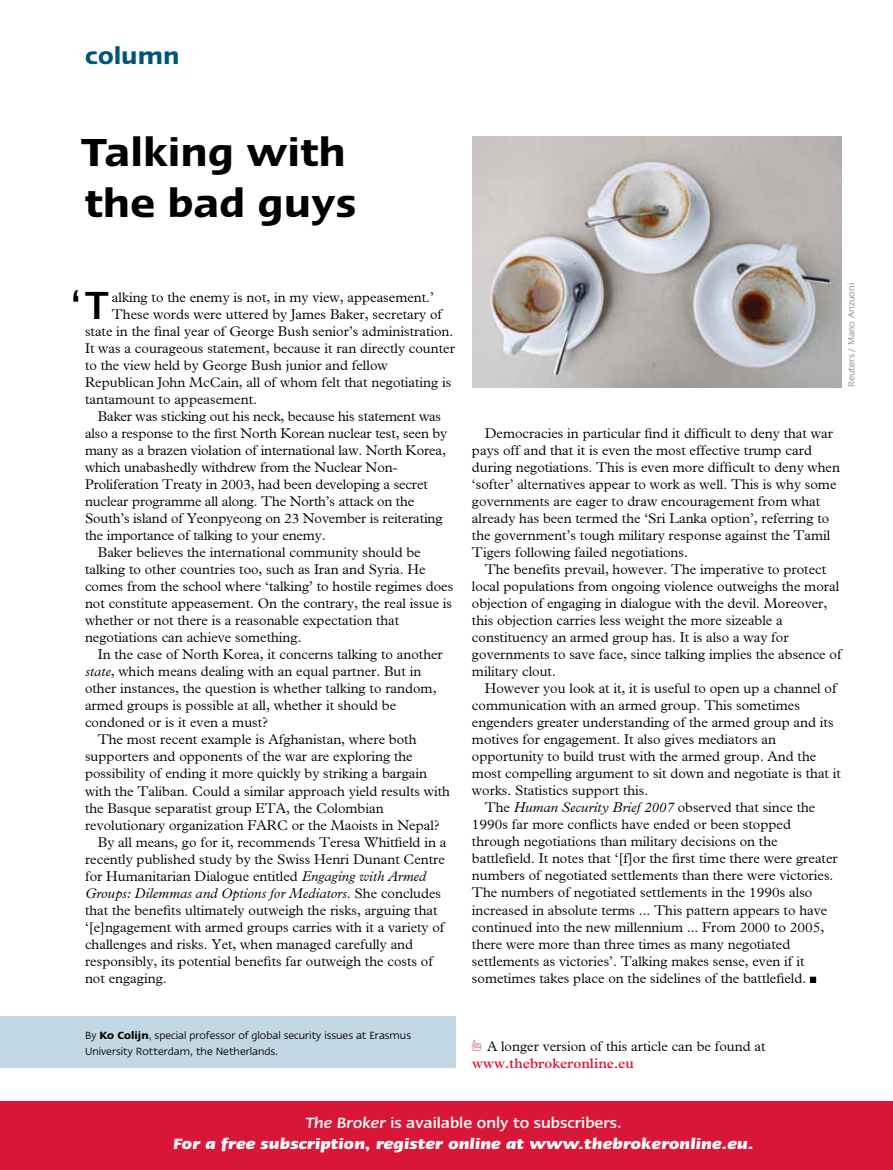
<style>
.page{position:relative;width:893px;height:1170px;background:#fff}
.page>*{position:absolute;margin:0;border:0;box-sizing:border-box;transform-origin:0 0}
.t1{font:600 45px/51px "Linotype Ergo";color:#000}
.t2{font:500 43.35px "Linotype Ergo";color:#000}
.t3{font:600 27px "Linotype Ergo";color:#00547a}
.t4{font:italic 700 17.1px/20.5px "Linotype Ergo";color:#fff;text-align:center}
.t5{font:300 14.1px/17px "Plantin";color:#000}
.t6{font:italic 300 14.1px "Plantin";color:#000}
.t7{font:12px/16.5px "Linotype Ergo";color:#000}
.t8{font:10.5px "Linotype Ergo";color:#87888a}
.s1{font-size:45.15px}
.s2{font-style:italic}
.s3{font-style:normal}
.s4{font-weight:600}
.s5{font-family:"All My Hands";font-weight:400;font-size:13.5px;color:#da1638}
.s6{font-weight:600;color:#da1638}
.s7{font-weight:500}
.s8{font-weight:500;font-style:normal}
</style>
<div class="page">
<div style="left:0;top:1101px;width:893px;height:68px;background:#da1638"></div>
<svg style="left:810px;top:976px;width:6px;height:6px"></svg>
<img style="left:472px;top:136px;width:370px;height:251px">
<div style="left:0;top:1016px;width:455px;height:51px;background:#c2d9e5"></div>
<h3 class="t3" style="left:85px;top:41px;width:96px">column</h3>
<h1 class="t1" style="left:81px;top:126px;width:277px">Talking with the bad guys</h1>
<h2 class="t2" style="left:70px;top:283px;width:40px">‘<span class="s1">T</span></h2>
<p class="t5" style="left:112px;top:289px;width:323px">alking to the enemy is not, in my view, appeasement.’</p>
<p class="t5" style="left:112px;top:306px;width:332px">These words were uttered by James Baker, secretary of</p>
<p class="t5" style="left:85px;top:323px;width:370px">state in the final year of George Bush senior’s administration.</p>
<p class="t5" style="left:85px;top:340px;width:371px">It was a courageous statement, because it ran directly counter</p>
<p class="t5" style="left:85px;top:357px;width:304px">to the view held by George Bush junior and fellow</p>
<p class="t5" style="left:85px;top:374px;width:368px">Republican John McCain, all of whom felt that negotiating is</p>
<p class="t5" style="left:85px;top:391px;width:173px">tantamount to appeasement.</p>
<p class="t5" style="left:98px;top:408px;width:345px">Baker was sticking out his neck, because his statement was</p>
<p class="t5" style="left:85px;top:425px;width:364px">also a response to the first North Korean nuclear test, seen by</p>
<p class="t5" style="left:85px;top:442px;width:362px">many as a brazen violation of international law. North Korea,</p>
<p class="t5" style="left:85px;top:459px;width:314px">which unabashedly withdrew from the Nuclear Non-</p>
<p class="t5" style="left:85px;top:476px;width:344px">Proliferation Treaty in 2003, had been developing a secret</p>
<p class="t5" style="left:85px;top:493px;width:331px">nuclear programme all along. The North’s attack on the</p>
<p class="t5" style="left:85px;top:510px;width:359px">South’s island of Yeonpyeong on 23 November is reiterating</p>
<p class="t5" style="left:85px;top:527px;width:242px">the importance of talking to your enemy.</p>
<p class="t5" style="left:98px;top:544px;width:324px">Baker believes the international community should be</p>
<p class="t5" style="left:85px;top:561px;width:342px">talking to other countries too, such as Iran and Syria. He</p>
<p class="t5" style="left:85px;top:578px;width:370px">comes from the school where ‘talking’ to hostile regimes does</p>
<p class="t5" style="left:85px;top:595px;width:369px">not constitute appeasement. On the contrary, the real issue is</p>
<p class="t5" style="left:85px;top:612px;width:316px">whether or not there is a reasonable expectation that</p>
<p class="t5" style="left:85px;top:629px;width:218px">negotiations can achieve something.</p>
<p class="t5" style="left:98px;top:646px;width:347px">In the case of North Korea, it concerns talking to another</p>
<p class="t5" style="left:85px;top:663px;width:338px"><span class="s2">state</span>, which means dealing with an equal partner. But in</p>
<p class="t5" style="left:85px;top:680px;width:353px">other instances, the question is whether talking to random,</p>
<p class="t5" style="left:85px;top:697px;width:313px">armed groups is possible at all, whether it should be</p>
<p class="t5" style="left:85px;top:714px;width:185px">condoned or is it even a must?</p>
<p class="t5" style="left:98px;top:731px;width:320px">The most recent example is Afghanistan, where both</p>
<p class="t5" style="left:85px;top:748px;width:329px">supporters and opponents of the war are exploring the</p>
<p class="t5" style="left:85px;top:765px;width:344px">possibility of ending it more quickly by striking a bargain</p>
<p class="t5" style="left:85px;top:782px;width:366px">with the Taliban. Could a similar approach yield results with</p>
<p class="t5" style="left:85px;top:799px;width:300px">the Basque separatist group ETA, the Colombian</p>
<p class="t5" style="left:85px;top:816px;width:356px">revolutionary organization FARC or the Maoists in Nepal?</p>
<p class="t5" style="left:98px;top:833px;width:350px">By all means, go for it, recommends Teresa Whitfield in a</p>
<p class="t5" style="left:85px;top:850px;width:361px">recently published study by the Swiss Henri Dunant Centre</p>
<p class="t5" style="left:85px;top:867px;width:343px">for Humanitarian Dialogue entitled <span class="s2">Engaging with Armed</span></p>
<p class="t6" style="left:85px;top:884px;width:358px">Groups: Dilemmas and Options for Mediators<span class="s3">. She concludes</span></p>
<p class="t5" style="left:85px;top:901px;width:354px">that the benefits ultimately outweigh the risks, arguing that</p>
<p class="t5" style="left:85px;top:918px;width:361px">‘[e]ngagement with armed groups carries with it a variety of</p>
<p class="t5" style="left:85px;top:935px;width:330px">challenges and risks. Yet, when managed carefully and</p>
<p class="t5" style="left:85px;top:952px;width:350px">responsibly, its potential benefits far outweigh the costs of</p>
<p class="t5" style="left:85px;top:969px;width:83px">not engaging.</p>
<p class="t8" style="left:846px;top:387px;width:105px;rotate:-90deg">Reuters / Mario Anzuoni</p>
<p class="t5" style="left:472px;top:425px;width:369px;text-indent:13px">Democracies in particular find it difficult to deny that war pays off and that it is even the most effective trump card during negotiations. This is even more difficult to deny when ‘softer’ alternatives appear to work as well. This is why some governments are eager to draw encouragement from what already has been termed the ‘Sri Lanka option’, referring to the government’s tough military response against the Tamil Tigers following failed negotiations.</p>
<p class="t5" style="left:472px;top:561px;width:371px;text-indent:13px">The benefits prevail, however. The imperative to protect local populations from ongoing violence outweighs the moral objection of engaging in dialogue with the devil. Moreover, this objection carries less weight the more sizeable a constituency an armed group has. It is also a way for governments to save face, since talking implies the absence of military clout.</p>
<p class="t5" style="left:485px;top:680px;width:353px">However you look at it, it is useful to open up a channel of</p>
<p class="t5" style="left:472px;top:697px;width:329px">communication with an armed group. This sometimes</p>
<p class="t5" style="left:472px;top:714px;width:363px">engenders greater understanding of the armed group and its</p>
<p class="t5" style="left:472px;top:731px;width:305px">motives for engagement. It also gives mediators an</p>
<p class="t5" style="left:472px;top:748px;width:346px">opportunity to build trust with the armed group. And the</p>
<p class="t5" style="left:472px;top:765px;width:370px">most compelling argument to sit down and negotiate is that it</p>
<p class="t5" style="left:472px;top:782px;width:178px">works. Statistics support this.</p>
<p class="t5" style="left:485px;top:799px;width:332px">The <span class="s2">Human Security Brief 2007</span> observed that since the</p>
<p class="t5" style="left:472px;top:816px;width:320px">1990s far more conflicts have ended or been stopped</p>
<p class="t5" style="left:472px;top:833px;width:307px">through negotiations than military decisions on the</p>
<p class="t5" style="left:472px;top:850px;width:367px">battlefield. It notes that ‘[f]or the first time there were greater</p>
<p class="t5" style="left:472px;top:867px;width:363px">numbers of negotiated settlements than there were victories.</p>
<p class="t5" style="left:472px;top:884px;width:342px">The numbers of negotiated settlements in the 1990s also</p>
<p class="t5" style="left:472px;top:901px;width:357px">increased in absolute terms ... This pattern appears to have</p>
<p class="t5" style="left:472px;top:918px;width:354px">continued into the new millennium ... From 2000 to 2005,</p>
<p class="t5" style="left:472px;top:935px;width:320px">there were more than three times as many negotiated</p>
<p class="t5" style="left:472px;top:952px;width:334px">settlements as victories’. Talking makes sense, even if it</p>
<p class="t5" style="left:472px;top:969px;width:336px">sometimes takes place on the sidelines of the battlefield.</p>
<p class="t7" style="left:85px;top:1026px;width:328px">By <span class="s4">Ko Colijn</span>, special professor of global security issues at Erasmus<br>University Rotterdam, the Netherlands.</p>
<p class="t5" style="left:472px;top:1037px;width:295px"><span class="s5">1</span> A longer version of this article can be found at <span class="s6">www.thebrokeronline.eu</span></p>
<p class="t4" style="left:173px;top:1112px;width:582px"><span class="s7">The Broker</span> <span class="s8">is available only to subscribers.<br></span>For a free subscription, register online at www.thebrokeronline.eu.</p>
</div>
